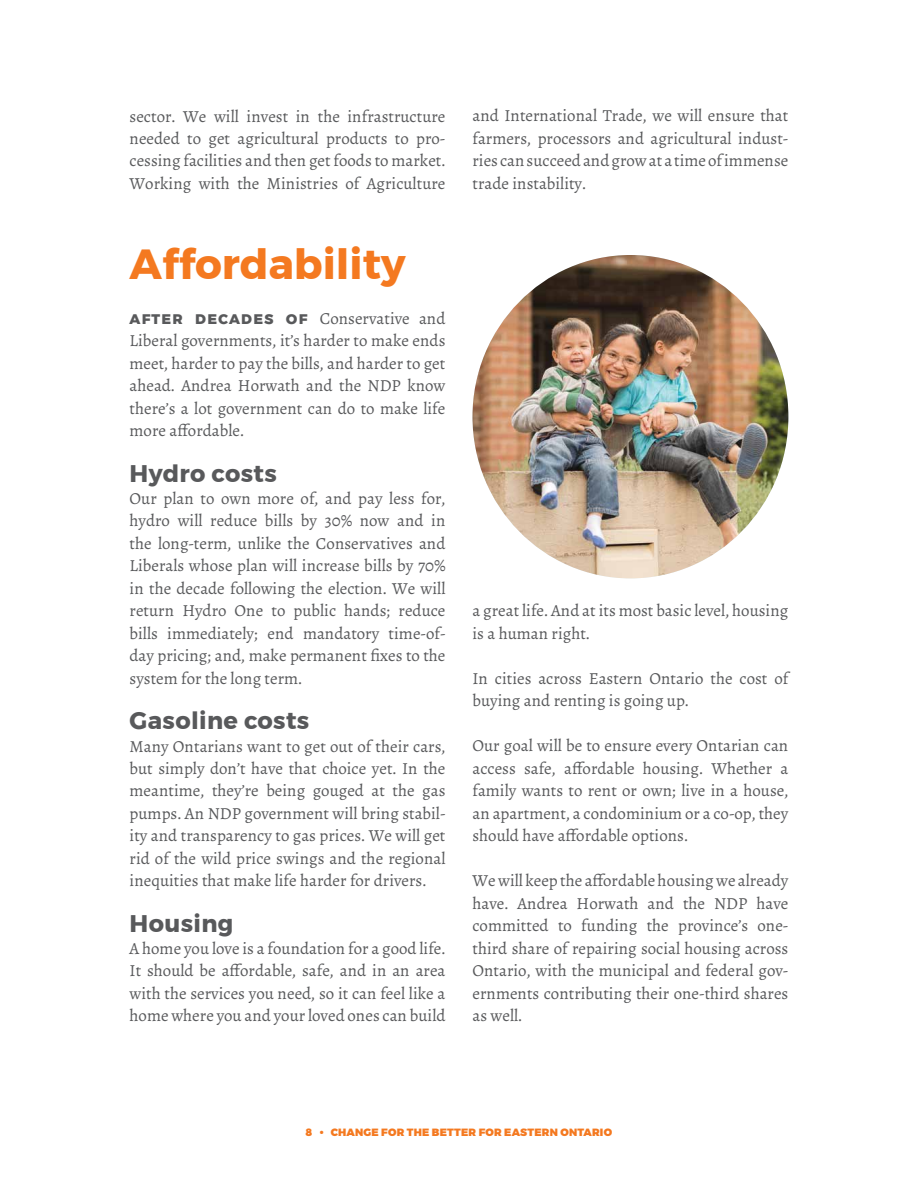
<style>
.page{position:relative;width:918px;height:1188px;background:#fff}
.page>*{position:absolute;margin:0;border:0;box-sizing:border-box;transform-origin:0 0}
.t1{font:700 42px "Montserrat";color:#f47920}
.t2{font:700 24px "Montserrat";letter-spacing:.015em;color:#58595b}
.t3{font:16.8px/22.5px "Alegreya";color:#58595b;text-align:justify}
.t4{font:900 10.5px "Montserrat";letter-spacing:.02em;color:#f47920}
.s1{font-family:"Montserrat";font-weight:700}
</style>
<div class="page">
<img style="left:472px;top:255px;width:316px;height:323px">
<p class="t3" style="left:130px;top:105px;width:317px">sector. We will invest in the infrastructure needed to get agricultural products to pro&shy;cessing facilities and then get foods to market.<br>Working with the Ministries of Agriculture</p>
<p class="t3" style="left:472px;top:105px;width:317px">and International Trade, we will ensure that farmers, processors and agricultural indust&shy;ries can succeed and grow at a time of immense trade instability.</p>
<h1 class="t1" style="left:130px;top:230px;width:277px">Affordability</h1>
<p class="t3" style="left:130px;top:307px;width:317px"><span class="s1">after decades of</span> Conservative and Liberal governments, it’s harder to make ends meet, harder to pay the bills, and harder to get ahead. Andrea Horwath and the NDP know there’s a lot government can do to make life more affordable.</p>
<h2 class="t2" style="left:130px;top:454px;width:149px">Hydro costs</h2>
<p class="t3" style="left:130px;top:487px;width:317px">Our plan to own more of, and pay less for, hydro will reduce bills by 30% now and in the long-term, unlike the Conservatives and Liberals whose plan will increase bills by 70% in the decade following the election. We will return Hydro One to public hands; reduce bills immediately; end mandatory time-of&shy;day pricing; and, make permanent fixes to the system for the long term.</p>
<h2 class="t2" style="left:130px;top:701px;width:181px">Gasoline costs</h2>
<p class="t3" style="left:130px;top:735px;width:317px">Many Ontarians want to get out of their cars, but simply don’t have that choice yet. In the meantime, they’re being gouged at the gas pumps. An NDP government will bring stabil&shy;ity and transparency to gas prices. We will get rid of the wild price swings and the regional inequities that make life harder for drivers.</p>
<h2 class="t2" style="left:130px;top:904px;width:105px">Housing</h2>
<p class="t3" style="left:130px;top:937px;width:317px">A home you love is a foundation for a good life.<br>It should be affordable, safe, and in an area with the services you need, so it can feel like a home where you and your loved ones can build</p>
<p class="t3" style="left:472px;top:600px;width:317px">a great life. And at its most basic level, housing is a human right.</p>
<p class="t3" style="left:472px;top:667px;width:317px">In cities across Eastern Ontario the cost of buying and renting is going up.</p>
<p class="t3" style="left:472px;top:735px;width:317px">Our goal will be to ensure every Ontarian can access safe, affordable housing. Whether a family wants to rent or own; live in a house, an apartment, a condominium or a co-op, they should have affordable options.</p>
<p class="t3" style="left:472px;top:870px;width:317px">We will keep the affordable housing we already have. Andrea Horwath and the NDP have committed to funding the province’s one&shy;third share of repairing social housing across Ontario, with the municipal and federal gov&shy;ernments contributing their one-third shares as well.</p>
<p class="t4" style="left:306px;top:1124px;width:308px">8 • CHANGE FOR THE BETTER FOR EASTERN ONTARIO</p>
</div>
